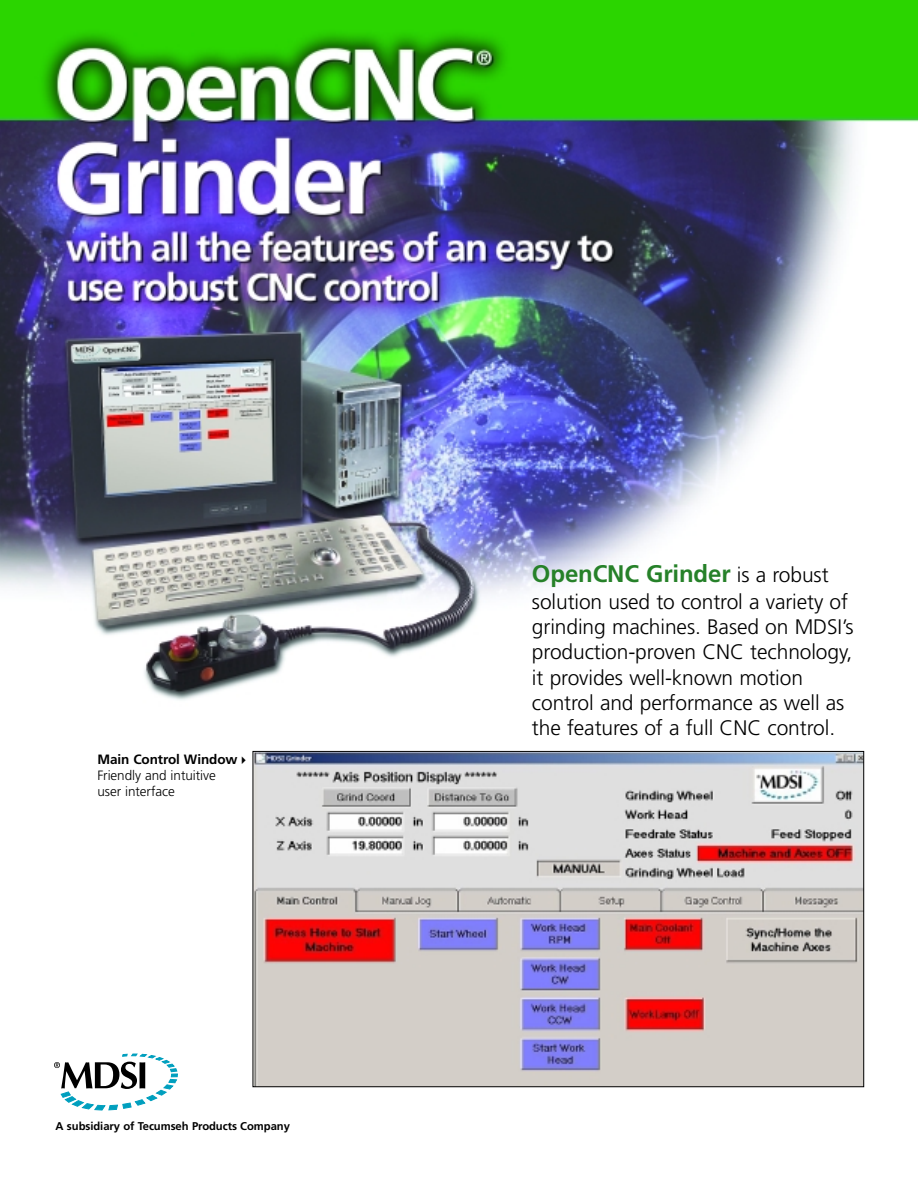
<style>
.page{position:relative;width:918px;height:1188px;background:#fff}
.page>*{position:absolute;margin:0;border:0;box-sizing:border-box;transform-origin:0 0}
.t1{font:700 24px "Frutiger";letter-spacing:-.005em;color:#268129}
.t2{font:300 21px/25.2px "Frutiger";letter-spacing:-.005em;color:#000}
.t3{font:300 13.5px/16.2px "Frutiger";letter-spacing:-.005em;color:#000}
.t4{font:700 13.5px "Frutiger";letter-spacing:-.005em;color:#000}
.t5{font:700 11.25px "Frutiger";letter-spacing:-.005em;color:#000}
.s1{font-weight:300;font-size:21px;color:#000}
</style>
<div class="page">
<img style="left:0;top:0;width:918px;height:700px">
<img style="left:255px;top:753px;width:607px;height:332px">
<svg style="left:54px;top:1054px;width:124px;height:56px"></svg>
<p class="t4" style="left:97px;top:754px;width:142px">Main Control Window</p>
<p class="t3" style="left:97px;top:768px;width:120px">Friendly and intuitive user interface</p>
<p class="t5" style="left:56px;top:1122px;width:236px">A subsidiary of Tecumseh Products Company</p>
<p class="t1" style="left:532px;top:564px;width:298px">OpenCNC Grinder <span class="s1">is a robust</span></p>
<p class="t2" style="left:532px;top:591px;width:323px">solution used to control a variety of grinding machines. Based on MDSI’s production-proven CNC technology, it provides well-known motion control and performance as well as the features of a full CNC control.</p>
</div>
